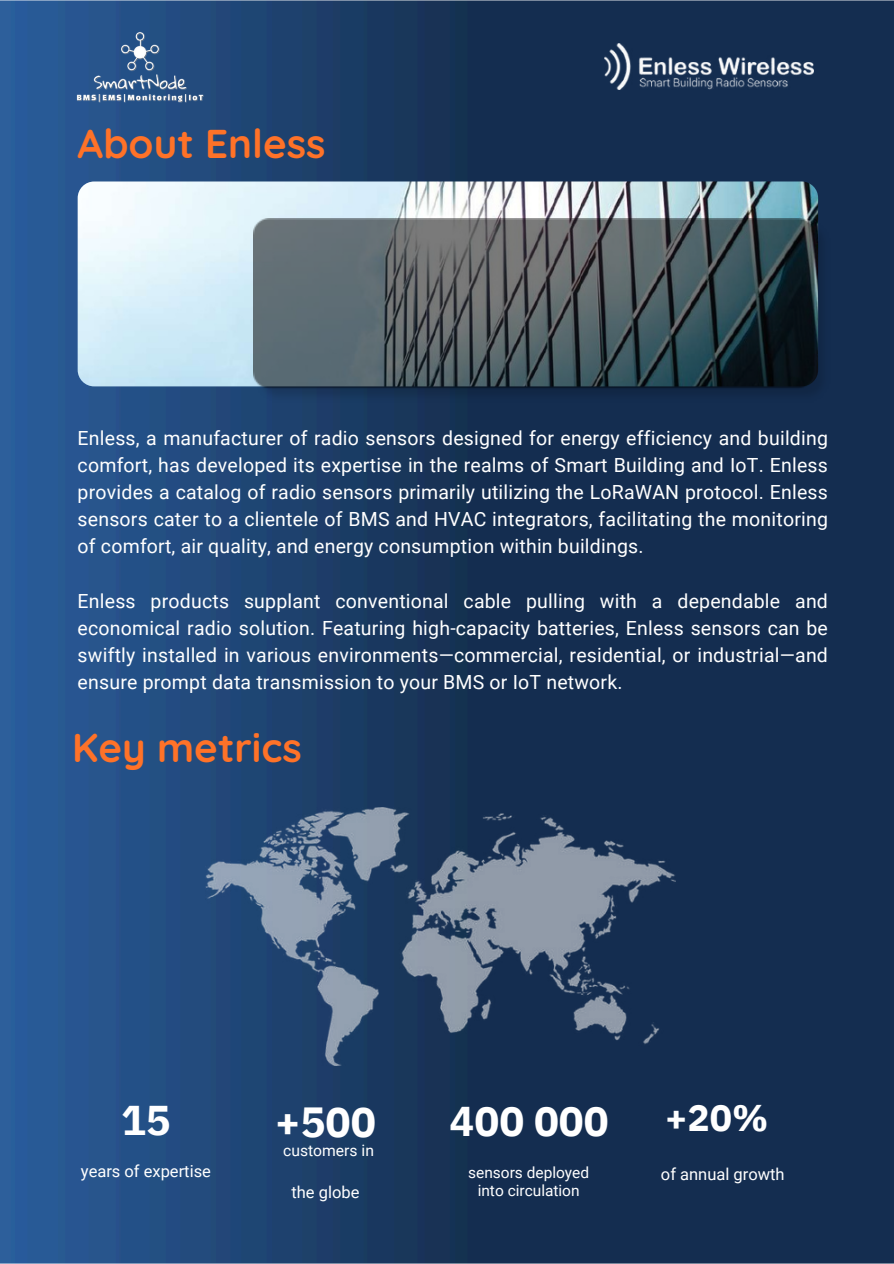
<style>
.page{position:relative;width:894px;height:1264px;background:#fff}
.page>*{position:absolute;margin:0;border:0;box-sizing:border-box;transform-origin:0 0}
.t1{font:700 42px "IBM Plex Sans";color:#fff}
.t2{font:700 41.4px "IBM Plex Sans";color:#fff}
.t3{font:700 40.2px "Quicksand";color:#ff7228}
.t4{font:700 37.2px "IBM Plex Sans";color:#fff}
.t5{font:19.5px/27px "Roboto";letter-spacing:.01em;color:#fff;text-align:justify}
.t6{font:16.5px "Roboto";color:#fff}
.t7{font:15.6px "Roboto";color:#fff}
.t8{font:15.45px "Roboto";color:#fff}
</style>
<div class="page">
<img style="left:0;top:0;width:893px;height:1263px">
<img style="left:205px;top:807px;width:469px;height:258px">
<img style="left:78px;top:181px;width:739px;height:205px;border-radius:16px">
<img style="left:253px;top:218px;width:577px;height:185px">
<img style="left:604px;top:43px;width:208px;height:47px">
<img style="left:65px;top:20px;width:150px;height:93px">
<p class="t3" style="left:78px;top:118px;width:249px">About Enless</p>
<p class="t5" style="left:78px;top:425px;width:751px">Enless, a manufacturer of radio sensors designed for energy efficiency and building comfort, has developed its expertise in the realms of Smart Building and IoT. Enless provides a catalog of radio sensors primarily utilizing the LoRaWAN protocol. Enless sensors cater to a clientele of BMS and HVAC integrators, facilitating the monitoring of comfort, air quality, and energy consumption within buildings.</p>
<p class="t5" style="left:78px;top:587px;width:751px">Enless products supplant conventional cable pulling with a dependable and economical radio solution. Featuring high-capacity batteries, Enless sensors can be swiftly installed in various environments—commercial, residential, or industrial—and ensure prompt data transmission to your BMS or IoT network.</p>
<p class="t3" style="left:72px;top:722px;width:231px">Key metrics</p>
<p class="t2" style="left:121px;top:1092px;width:51px">15</p>
<h3 class="t1" style="left:275px;top:1093px;width:102px">+500</h3>
<h3 class="t2" style="left:449px;top:1093px;width:161px">400 000</h3>
<h1 class="t7" style="left:283px;top:1141px;width:92px">customers in</h1>
<p class="t4" style="left:665px;top:1093px;width:104px">+20%</p>
<p class="t6" style="left:81px;top:1161px;width:131px">years of expertise</p>
<p class="t6" style="left:291px;top:1182px;width:69px">the globe</p>
<p class="t8" style="left:468px;top:1163px;width:122px">sensors deployed</p>
<h1 class="t6" style="left:660px;top:1164px;width:125px">of annual growth</h1>
<p class="t8" style="left:477px;top:1181px;width:103px">into circulation</p>
</div>
